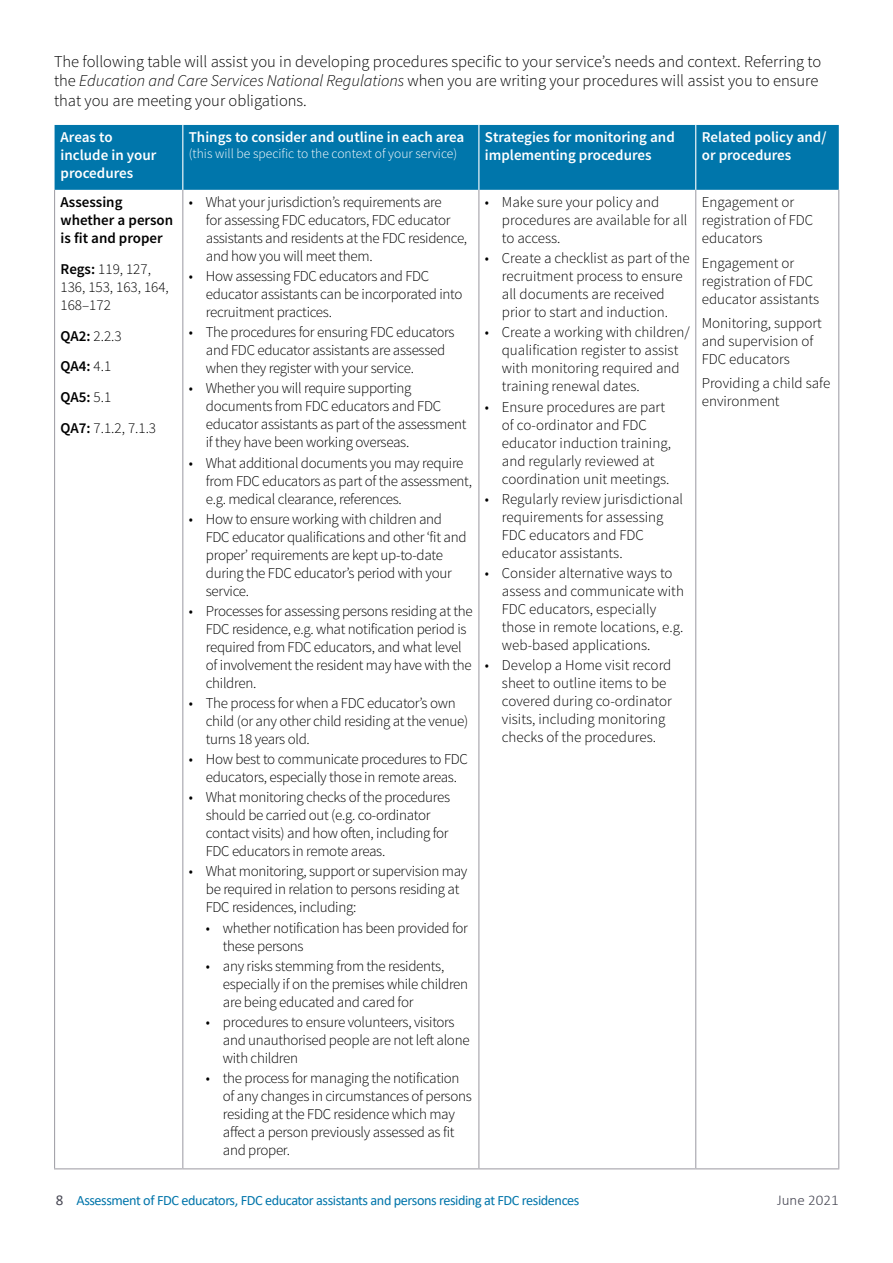
<style>
.page{position:relative;width:893px;height:1263px;background:#fff}
.page>*{position:absolute;margin:0;border:0;box-sizing:border-box;transform-origin:0 0}
.t1{font:300 16.5px/19.8px "Source Sans Pro";color:#000}
.t2{font:300 15px/18px "Source Sans Pro";letter-spacing:-.02em;color:#000}
.t3{font:300 15px/18px "Source Sans Pro";color:#000}
.t4{font:600 15px/18px "Source Sans Pro";color:#fff}
.t5{font:600 15px/18px "Source Sans Pro";color:#000}
.t6{font:300 15px "Calibri";color:#4a4a56}
.t7{font:14.25px "Calibri";letter-spacing:-.03em;color:#0075aa}
.t8{font:300 13.5px "Source Sans Pro";color:#fff}
.s1{font-style:italic}
.s2{font-weight:600}
.s3{font-size:15px;color:#4a4a56}
</style>
<div class="page">
<div style="left:55px;top:125px;width:784px;height:65px;background:#0076ab"></div>
<hr style="left:54px;top:190px;width:1px;height:978px;background:#a5a4ab">
<hr style="left:182px;top:190px;width:1px;height:978px;background:#a5a4ab">
<hr style="left:478px;top:190px;width:1px;height:978px;background:#a5a4ab">
<hr style="left:695px;top:190px;width:1px;height:978px;background:#a5a4ab">
<hr style="left:838px;top:190px;width:1px;height:978px;background:#a5a4ab">
<hr style="left:54px;top:1168px;width:129px;height:1px;background:#a5a4ab">
<hr style="left:183px;top:1168px;width:296px;height:1px;background:#a5a4ab">
<hr style="left:479px;top:1168px;width:217px;height:1px;background:#a5a4ab">
<hr style="left:696px;top:1168px;width:143px;height:1px;background:#a5a4ab">
<hr style="left:182px;top:125px;width:1px;height:65px;background:#fff">
<hr style="left:478px;top:125px;width:1px;height:65px;background:#fff">
<hr style="left:695px;top:125px;width:1px;height:65px;background:#fff">
<p class="t1" style="left:54px;top:51px;width:769px">The following table will assist you in developing procedures specific to your service’s needs and context. Referring to the <span class="s1">Education and Care Services National Regulations</span> when you are writing your procedures will assist you to ensure that you are meeting your obligations.</p>
<p class="t4" style="left:61px;top:129px;width:97px">Areas to include in your procedures</p>
<p class="t4" style="left:189px;top:129px;width:277px">Things to consider and outline in each area</p>
<p class="t4" style="left:485px;top:129px;width:191px">Strategies for monitoring and implementing procedures</p>
<p class="t4" style="left:702px;top:129px;width:126px">Related policy and/ or procedures</p>
<p class="t8" style="left:189px;top:146px;width:270px">(this will be specific to the context of your service)</p>
<p class="t5" style="left:61px;top:193px;width:114px">Assessing whether a person is fit and proper</p>
<p class="t3" style="left:61px;top:260px;width:110px"><span class="s2">Regs:</span> 119, 127,<br>136, 153, 163, 164,<br>168–172</p>
<p class="t2" style="left:61px;top:320px;width:97px;line-height:30.8px"><span class="s2">QA2:</span> 2.2.3<br><span class="s2">QA4:</span> 4.1<br><span class="s2">QA5:</span> 5.1<br><span class="s2">QA7:</span> 7.1.2, 7.1.3</p>
<p class="t2" style="left:206px;top:193px;width:263px;text-indent:-17px">• What your jurisdiction’s requirements are<br>for assessing FDC educators, FDC educator assistants and residents at the FDC residence, and how you will meet them.</p>
<p class="t2" style="left:206px;top:267px;width:258px;text-indent:-17px">• How assessing FDC educators and FDC educator assistants can be incorporated into recruitment practices.</p>
<p class="t2" style="left:206px;top:323px;width:250px;text-indent:-17px">• The procedures for ensuring FDC educators and FDC educator assistants are assessed when they register with your service.</p>
<p class="t2" style="left:206px;top:380px;width:262px;text-indent:-17px">• Whether you will require supporting documents from FDC educators and FDC educator assistants as part of the assessment if they have been working overseas.</p>
<p class="t2" style="left:206px;top:454px;width:268px;text-indent:-17px">• What additional documents you may require from FDC educators as part of the assessment, e.g. medical clearance, references.</p>
<p class="t2" style="left:206px;top:510px;width:262px;text-indent:-17px">• How to ensure working with children and FDC educator qualifications and other ‘fit and proper’ requirements are kept up-to-date during the FDC educator’s period with your service.</p>
<p class="t2" style="left:206px;top:602px;width:268px;text-indent:-17px">• Processes for assessing persons residing at the FDC residence, e.g. what notification period is required from FDC educators, and what level of involvement the resident may have with the children.</p>
<p class="t2" style="left:206px;top:694px;width:264px;text-indent:-17px">• The process for when a FDC educator’s own child (or any other child residing at the venue) turns 18 years old.</p>
<p class="t2" style="left:189px;top:750px;width:280px;text-align:center">• How best to communicate procedures to FDC educators, especially those in remote areas.</p>
<p class="t2" style="left:206px;top:788px;width:246px;text-indent:-17px">• What monitoring checks of the procedures should be carried out (e.g. co-ordinator contact visits) and how often, including for FDC educators in remote areas.</p>
<p class="t2" style="left:206px;top:862px;width:263px;text-indent:-17px">• What monitoring, support or supervision may be required in relation to persons residing at<br>FDC residences, including:</p>
<p class="t2" style="left:223px;top:919px;width:247px;text-indent:-17px">• whether notification has been provided for these persons</p>
<p class="t2" style="left:223px;top:957px;width:247px;text-indent:-17px">• any risks stemming from the residents, especially if on the premises while children are being educated and cared for</p>
<p class="t2" style="left:223px;top:1013px;width:248px;text-indent:-17px">• procedures to ensure volunteers, visitors and unauthorised people are not left alone with children</p>
<p class="t2" style="left:223px;top:1069px;width:251px;text-indent:-17px">• the process for managing the notification of any changes in circumstances of persons residing at the FDC residence which may affect a person previously assessed as fit and proper.</p>
<p class="t3" style="left:502px;top:193px;width:187px;text-indent:-17px">• Make sure your policy and procedures are available for all to access.</p>
<p class="t3" style="left:502px;top:249px;width:189px;text-indent:-17px">• Create a checklist as part of the recruitment process to ensure all documents are received prior to start and induction.</p>
<p class="t3" style="left:502px;top:323px;width:189px;text-indent:-17px">• Create a working with children/ qualification register to assist with monitoring required and training renewal dates.</p>
<p class="t3" style="left:502px;top:398px;width:171px;text-indent:-17px">• Ensure procedures are part of co-ordinator and FDC educator induction training, and regularly reviewed at coordination unit meetings.</p>
<p class="t3" style="left:502px;top:490px;width:183px;text-indent:-17px">• Regularly review jurisdictional requirements for assessing<br>FDC educators and FDC educator assistants.</p>
<p class="t3" style="left:502px;top:564px;width:183px;text-indent:-17px">• Consider alternative ways to assess and communicate with<br>FDC educators, especially those in remote locations, e.g. web-based applications.</p>
<p class="t3" style="left:502px;top:656px;width:171px;text-indent:-17px">• Develop a Home visit record sheet to outline items to be covered during co-ordinator visits, including monitoring checks of the procedures.</p>
<p class="t3" style="left:702px;top:193px;width:113px">Engagement or registration of FDC educators</p>
<p class="t3" style="left:702px;top:254px;width:119px">Engagement or registration of FDC educator assistants</p>
<p class="t3" style="left:702px;top:314px;width:122px">Monitoring, support and supervision of<br>FDC educators</p>
<p class="t3" style="left:702px;top:374px;width:130px">Providing a child safe environment</p>
<p class="t7" style="left:56px;top:1190px;width:525px"><span class="s3">8</span> Assessment of FDC educators, FDC educator assistants and persons residing at FDC residences</p>
<p class="t6" style="left:777px;top:1190px;width:63px">June 2021</p>
</div>
